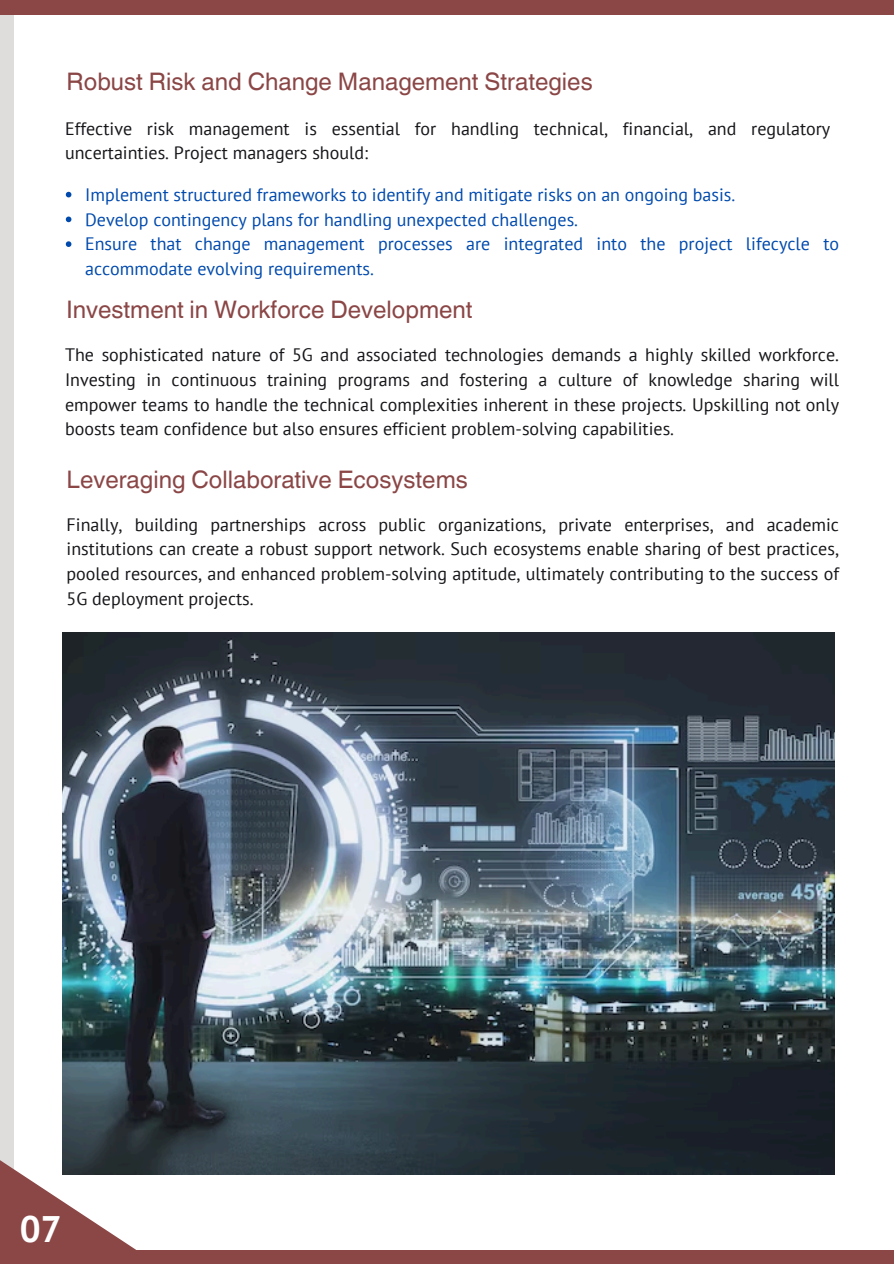
<style>
.page{position:relative;width:894px;height:1264px;background:#fff}
.page>*{position:absolute;margin:0;border:0;box-sizing:border-box;transform-origin:0 0}
.t1{font:700 36.9px "PT Sans";color:#fff}
.t2{font:24.15px "Helvetica World";color:#8b4646}
.t3{font:18px/24.8px "PT Sans";color:#161519;text-align:justify}
.t4{font:18px/24.8px "PT Sans";color:#004aad}
</style>
<div class="page">
<div style="left:0;top:15px;width:14px;height:1248px;background:#dfdcdc"></div>
<div style="left:0;top:1250px;width:893px;height:13px;background:#8b4646"></div>
<div style="left:0;top:0;width:893px;height:15px;background:#8b4646"></div>
<svg style="left:0;top:1160px;width:184px;height:90px"></svg>
<img style="left:62px;top:633px;width:772px;height:541px">
<svg style="left:66px;top:192px;width:5px;height:5px"></svg>
<svg style="left:66px;top:216px;width:5px;height:6px"></svg>
<svg style="left:66px;top:241px;width:5px;height:6px"></svg>
<p class="t2" style="left:67px;top:67px;width:527px">Robust Risk and Change Management Strategies</p>
<p class="t3" style="left:65px;top:116px;width:766px">Effective risk management is essential for handling technical, financial, and regulatory uncertainties. Project managers should:</p>
<p class="t4" style="left:85px;top:182px;width:651px">Implement structured frameworks to identify and mitigate risks on an ongoing basis.</p>
<p class="t4" style="left:85px;top:206px;width:494px">Develop contingency plans for handling unexpected challenges.</p>
<h1 class="t4" style="left:85px;top:231px;width:755px">Ensure that change management processes are integrated into the project lifecycle to accommodate evolving requirements.</h1>
<p class="t2" style="left:67px;top:296px;width:407px">Investment in Workforce Development</p>
<h1 class="t3" style="left:65px;top:342px;width:775px">The sophisticated nature of 5G and associated technologies demands a highly skilled workforce.<br>Investing in continuous training programs and fostering a culture of knowledge sharing will empower teams to handle the technical complexities inherent in these projects. Upskilling not only boosts team confidence but also ensures efficient problem-solving capabilities.</h1>
<p class="t2" style="left:67px;top:465px;width:402px">Leveraging Collaborative Ecosystems</p>
<p class="t3" style="left:67px;top:511px;width:773px">Finally, building partnerships across public organizations, private enterprises, and academic institutions can create a robust support network. Such ecosystems enable sharing of best practices, pooled resources, and enhanced problem-solving aptitude, ultimately contributing to the success of 5G deployment projects.</p>
<h1 class="t1" style="left:20px;top:1204px;width:43px">07</h1>
</div>
